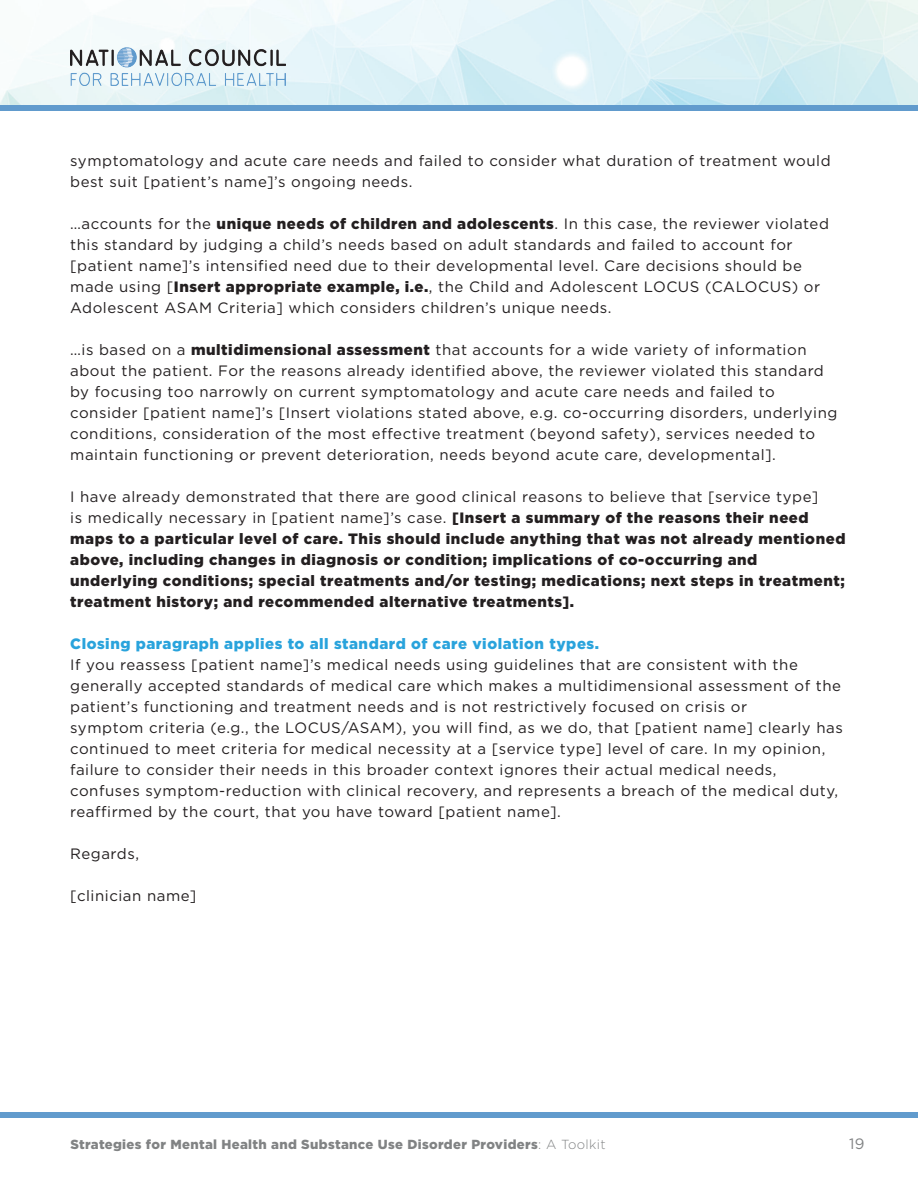
<style>
.page{position:relative;width:918px;height:1188px;background:#fff}
.page>*{position:absolute;margin:0;border:0;box-sizing:border-box;transform-origin:0 0}
.t1{font:15px/21px "Gotham";letter-spacing:.035em;color:#231f20}
.t2{font:900 15px/21px "Gotham";letter-spacing:.035em;color:#231f20}
.t3{font:900 15px "Gotham";letter-spacing:.035em;color:#29a3dc}
.t4{font:15px "Gotham";color:#818384}
.t5{font:900 13.2px "Gotham";letter-spacing:.025em;color:#818384}
.s1{font-weight:900}
.s2{font-weight:400}
.s3{font-weight:300}
</style>
<div class="page">
<img style="left:0;top:0;width:918px;height:105px">
<div style="left:0;top:105px;width:918px;height:6px;background:#619bcd"></div>
<img style="left:71px;top:47px;width:215px;height:38px">
<div style="left:0;top:1112px;width:918px;height:6px;background:#619bcd"></div>
<p class="t1" style="left:70px;top:150px;width:762px">symptomatology and acute care needs and failed to consider what duration of treatment would best suit [patient’s name]’s ongoing needs.</p>
<p class="t1" style="left:70px;top:213px;width:760px">…accounts for the <span class="s1">unique needs of children and adolescents</span>. In this case, the reviewer violated this standard by judging a child’s needs based on adult standards and failed to account for</p>
<p class="t1" style="left:70px;top:255px;width:752px">[patient name]’s intensified need due to their developmental level. Care decisions should be made using [<span class="s1">Insert appropriate example, i.e.</span>, the Child and Adolescent LOCUS (CALOCUS) or<br>Adolescent ASAM Criteria] which considers children’s unique needs.</p>
<p class="t1" style="left:70px;top:339px;width:755px">…is based on a <span class="s1">multidimensional assessment</span> that accounts for a wide variety of information about the patient. For the reasons already identified above, the reviewer violated this standard by focusing too narrowly on current symptomatology and acute care needs and failed to</p>
<p class="t1" style="left:70px;top:402px;width:769px">consider [patient name]’s [Insert violations stated above, e.g. co-occurring disorders, underlying conditions, consideration of the most effective treatment (beyond safety), services needed to maintain functioning or prevent deterioration, needs beyond acute care, developmental].</p>
<p class="t2" style="left:70px;top:486px;width:777px"><span class="s2">I have already demonstrated that there are good clinical reasons to believe that [service type]<br>is medically necessary in [patient name]’s case.</span> [Insert a summary of the reasons their need maps to a particular level of care. This should include anything that was not already mentioned above, including changes in diagnosis or condition; implications of co-occurring and</p>
<p class="t2" style="left:70px;top:570px;width:776px">underlying conditions; special treatments and/or testing; medications; next steps in treatment; treatment history; and recommended alternative treatments].</p>
<p class="t3" style="left:70px;top:635px;width:530px">Closing paragraph applies to all standard of care violation types.</p>
<p class="t1" style="left:70px;top:654px;width:729px">If you reassess [patient name]’s medical needs using guidelines that are consistent with the</p>
<p class="t1" style="left:70px;top:675px;width:772px">generally accepted standards of medical care which makes a multidimensional assessment of the patient’s functioning and treatment needs and is not restrictively focused on crisis or</p>
<p class="t1" style="left:70px;top:717px;width:774px">symptom criteria (e.g., the LOCUS/ASAM), you will find, as we do, that [patient name] clearly has continued to meet criteria for medical necessity at a [service type] level of care. In my opinion, failure to consider their needs in this broader context ignores their actual medical needs,</p>
<p class="t1" style="left:70px;top:780px;width:770px">confuses symptom-reduction with clinical recovery, and represents a breach of the medical duty, reaffirmed by the court, that you have toward [patient name].</p>
<p class="t1" style="left:70px;top:843px;width:70px">Regards,</p>
<p class="t1" style="left:70px;top:885px;width:128px">[clinician name]</p>
<p class="t5" style="left:70px;top:1137px;width:537px">Strategies for Mental Health and Substance Use Disorder Providers<span class="s3">: A Toolkit</span></p>
<p class="t4" style="left:849px;top:1136px;width:17px">19</p>
</div>
